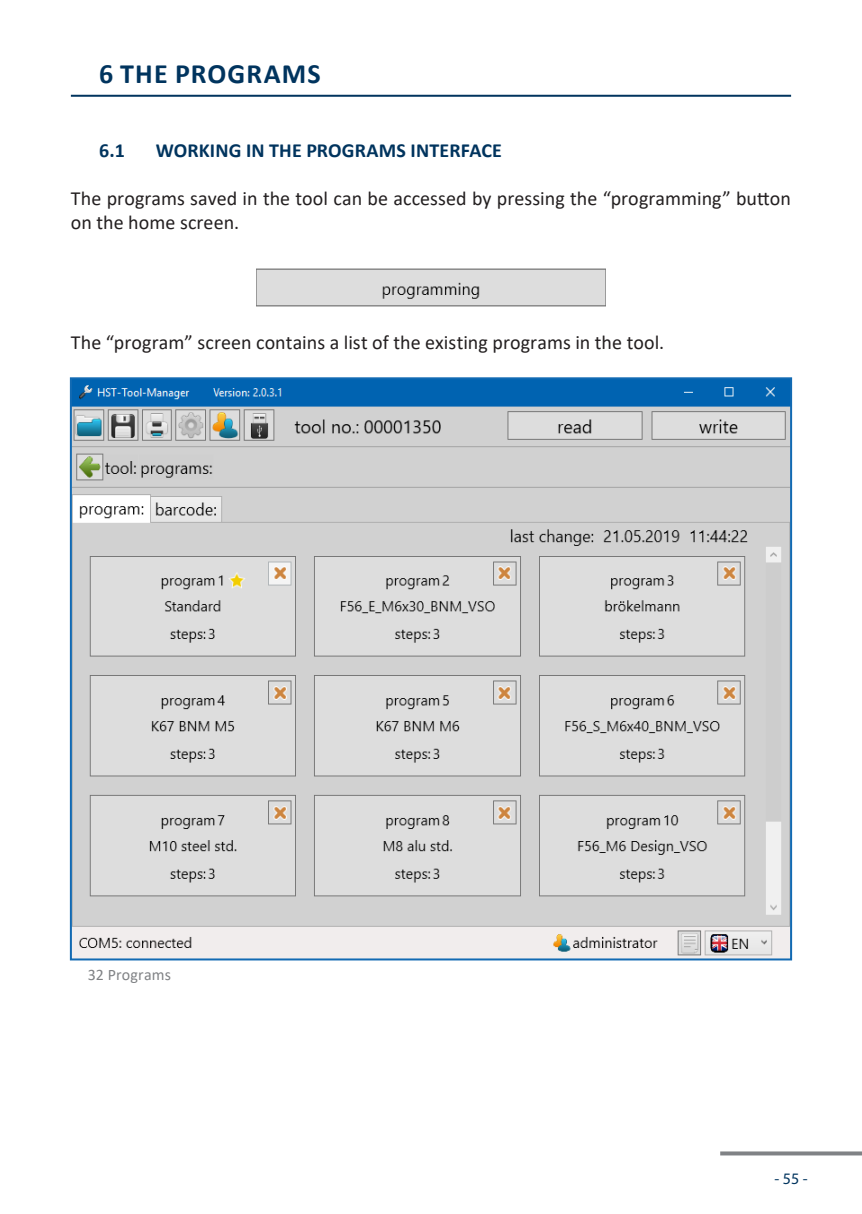
<style>
.page{position:relative;width:862px;height:1214px;background:#fff}
.page>*{position:absolute;margin:0;border:0;box-sizing:border-box;transform-origin:0 0}
.t1{font:700 28px "Calibri";letter-spacing:.04em;color:#00345e}
.t2{font:20px/24px "Calibri";letter-spacing:.005em;color:#231f20}
.t3{font:700 20px "Calibri";letter-spacing:.005em;color:#00345e}
.t4{font:16px "Calibri";letter-spacing:.01em;color:#808285}
.t5{font:16px "Myriad Pro";color:#00345e}
</style>
<div class="page">
<svg style="left:720px;top:1151px;width:142px;height:4px"></svg>
<hr style="left:71px;top:95px;width:720px;height:2px;background:#00345e">
<img style="left:73px;top:380px;width:716px;height:577px">
<img style="left:256px;top:269px;width:350px;height:37px">
<h1 class="t1" style="left:99px;top:54px;width:223px">6 THE PROGRAMS</h1>
<p class="t3" style="left:99px;top:136px;width:27px">6.1</p>
<p class="t3" style="left:156px;top:136px;width:347px">WORKING IN THE PROGRAMS INTERFACE</p>
<p class="t2" style="left:71px;top:186px;width:722px">The programs saved in the tool can be accessed by pressing the “programming” button on the home screen.</p>
<p class="t2" style="left:71px;top:330px;width:595px">The “program” screen contains a list of the existing programs in the tool.</p>
<p class="t4" style="left:88px;top:963px;width:85px">32 Programs</p>
<p class="t5" style="left:774px;top:1168px;width:35px">- 55 -</p>
</div>
